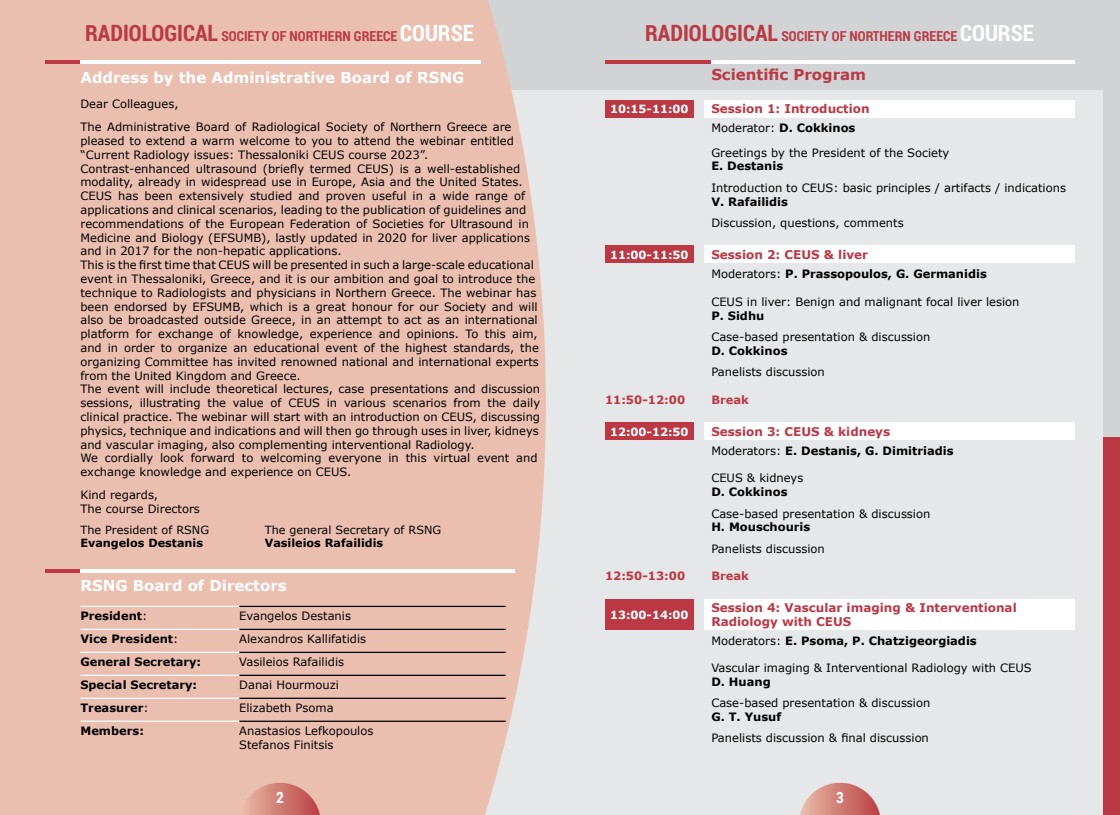
<style>
.page{position:relative;width:1120px;height:815px;background:#d1d3d4}
.page>*{position:absolute;margin:0;border:0;box-sizing:border-box;transform-origin:0 0}
.t1{font:700 15.5px "Roboto Condensed";color:#fff}
.t2{font:700 15px "Verdana";color:#fff}
.t3{font:700 15px "Verdana";color:#ba3945}
.t4{font:700 13.75px "Roboto Condensed";color:#ba3945}
.t5{font:700 12px/14.4px "Verdana";color:#ba3945}
.t6{font:11.5px/13.8px "Verdana";color:#000}
.t7{font:700 11.5px "Verdana";color:#000}
.t8{font:11.5px/13.8px "Verdana";color:#010101}
.t9{font:700 11.5px "Verdana";color:#010101}
.t10{font:700 11.5px "Verdana";color:#ba3945}
.t11{font:700 11.25px "Verdana";color:#fff}
.t12{font:11.25px "Verdana";color:#000}
.t13{font:700 11.25px "Verdana";color:#000}
.s1{font-size:22.5px}
.s2{font-size:22.5px;color:#fff}
.s3{font-weight:400}
.s4{color:#000}
.s5{font-weight:700}
</style>
<div class="page">
<div style="left:18px;top:90px;width:1084px;height:725px;background:#e6e7e8"></div>
<svg style="left:800px;top:783px;width:80px;height:32px"></svg>
<div style="left:0;top:0;width:546px;height:815px;background:#ebbfb0"></div>
<hr style="left:45px;top:60px;width:35px;height:4px;background:#ba3945">
<hr style="left:80px;top:60px;width:401px;height:4px;background:#fff">
<hr style="left:45px;top:569px;width:35px;height:4px;background:#ba3945">
<hr style="left:80px;top:569px;width:434px;height:4px;background:#fff">
<hr style="left:239px;top:606px;width:267px;height:1px;background:#000">
<hr style="left:239px;top:629px;width:267px;height:1px;background:#000">
<hr style="left:239px;top:652px;width:267px;height:1px;background:#000">
<hr style="left:239px;top:675px;width:267px;height:1px;background:#000">
<hr style="left:239px;top:698px;width:267px;height:1px;background:#000">
<hr style="left:239px;top:721px;width:267px;height:1px;background:#000">
<hr style="left:80px;top:606px;width:159px;height:1px;background:#fff">
<hr style="left:80px;top:629px;width:159px;height:1px;background:#fff">
<hr style="left:80px;top:652px;width:159px;height:1px;background:#fff">
<hr style="left:80px;top:675px;width:159px;height:1px;background:#fff">
<hr style="left:80px;top:698px;width:159px;height:1px;background:#fff">
<hr style="left:80px;top:721px;width:159px;height:1px;background:#fff">
<hr style="left:605px;top:60px;width:106px;height:4px;background:#ba3945">
<hr style="left:711px;top:60px;width:363px;height:4px;background:#fff">
<div style="left:605px;top:100px;width:88px;height:18px;background:#ba3945"></div>
<div style="left:704px;top:100px;width:370px;height:18px;background:#fff"></div>
<div style="left:605px;top:246px;width:88px;height:17px;background:#ba3945"></div>
<div style="left:704px;top:246px;width:370px;height:17px;background:#fff"></div>
<div style="left:605px;top:422px;width:88px;height:18px;background:#ba3945"></div>
<div style="left:704px;top:422px;width:370px;height:18px;background:#fff"></div>
<div style="left:605px;top:599px;width:88px;height:31px;background:#ba3945"></div>
<div style="left:704px;top:599px;width:370px;height:31px;background:#fff"></div>
<svg style="left:239px;top:783px;width:82px;height:32px;background:#d78f85"></svg>
<p class="t4" style="left:85px;top:26px;width:390px"><span class="s1">RADIOLOGICAL</span> SOCIETY OF NORTHERN GREECE <span class="s2">COURSE</span></p>
<h2 class="t2" style="left:80px;top:66px;width:385px">Address by the Administrative Board of RSNG</h2>
<p class="t6" style="left:80px;top:93px;width:432px;line-height:22.8px">Dear Colleagues,<br>The Administrative Board of Radiological Society of Northern Greece are</p>
<p class="t6" style="left:80px;top:134px;width:461px">pleased to extend a warm welcome to you to attend the webinar entitled “Current Radiology issues: Thessaloniki CEUS course 2023”.<br>Contrast-enhanced ultrasound (briefly termed CEUS) is a well-established modality, already in widespread use in Europe, Asia and the United States.<br>CEUS has been extensively studied and proven useful in a wide range of applications and clinical scenarios, leading to the publication of guidelines and recommendations of the European Federation of Societies for Ultrasound in Medicine and Biology (EFSUMB), lastly updated in 2020 for liver applications and in 2017 for the non-hepatic applications.<br>This is the first time that CEUS will be presented in such a large-scale educational event in Thessaloniki, Greece, and it is our ambition and goal to introduce the technique to Radiologists and physicians in Northern Greece. The webinar has been endorsed by EFSUMB, which is a great honour for our Society and will also be broadcasted outside Greece, in an attempt to act as an international platform for exchange of knowledge, experience and opinions. To this aim, and in order to organize an educational event of the highest standards, the organizing Committee has invited renowned national and international experts from the United Kingdom and Greece.<br>The event will include theoretical lectures, case presentations and discussion sessions, illustrating the value of CEUS in various scenarios from the daily clinical practice. The webinar will start with an introduction on CEUS, discussing physics, technique and indications and will then go through uses in liver, kidneys and vascular imaging, also complementing interventional Radiology.<br>We cordially look forward to welcoming everyone in this virtual event and exchange knowledge and experience on CEUS.</p>
<p class="t6" style="left:80px;top:488px;width:121px">Kind regards,<br>The course Directors</p>
<p class="t12" style="left:80px;top:522px;width:130px">The President of RSNG</p>
<p class="t13" style="left:80px;top:535px;width:124px">Evangelos Destanis</p>
<p class="t12" style="left:265px;top:522px;width:178px">The general Secretary of RSNG</p>
<p class="t13" style="left:265px;top:535px;width:120px">Vasileios Rafailidis</p>
<h2 class="t2" style="left:80px;top:575px;width:208px">RSNG Board of Directors</h2>
<p class="t9" style="left:80px;top:608px;width:68px">President<span class="s3">:</span></p>
<p class="t8" style="left:239px;top:609px;width:113px">Evangelos Destanis</p>
<p class="t9" style="left:80px;top:631px;width:99px">Vice President<span class="s3">:</span></p>
<p class="t8" style="left:239px;top:632px;width:128px">Alexandros Kallifatidis</p>
<p class="t9" style="left:80px;top:654px;width:122px">General Secretary:</p>
<p class="t8" style="left:239px;top:655px;width:106px">Vasileios Rafailidis</p>
<p class="t9" style="left:80px;top:677px;width:118px">Special Secretary:</p>
<p class="t8" style="left:239px;top:678px;width:101px">Danai Hourmouzi</p>
<p class="t9" style="left:80px;top:700px;width:70px">Treasurer<span class="s3">:</span></p>
<p class="t8" style="left:239px;top:701px;width:96px">Elizabeth Psoma</p>
<p class="t9" style="left:80px;top:723px;width:65px">Members<span class="s4">:</span></p>
<p class="t8" style="left:239px;top:724px;width:136px">Anastasios Lefkopoulos<br>Stefanos Finitsis</p>
<h1 class="t1" style="left:276px;top:786px;width:9px">2</h1>
<p class="t4" style="left:645px;top:26px;width:390px"><span class="s1">RADIOLOGICAL</span> SOCIETY OF NORTHERN GREECE <span class="s2">COURSE</span></p>
<h2 class="t3" style="left:711px;top:64px;width:156px">Scientific Program</h2>
<p class="t11" style="left:610px;top:101px;width:80px">10:15-11:00</p>
<p class="t5" style="left:711px;top:101px;width:160px">Session 1: Introduction</p>
<p class="t6" style="left:711px;top:116px;width:240px;line-height:24.2px">Moderator: <span class="s5">D. Cokkinos<br></span>Greetings by the President of the Society</p>
<p class="t7" style="left:711px;top:158px;width:73px">E. Destanis</p>
<p class="t6" style="left:711px;top:181px;width:356px">Introduction to CEUS: basic principles / artifacts / indications</p>
<p class="t7" style="left:711px;top:193px;width:78px">V. Rafailidis</p>
<p class="t6" style="left:711px;top:216px;width:194px">Discussion, questions, comments</p>
<p class="t11" style="left:610px;top:247px;width:80px">11:00-11:50</p>
<p class="t5" style="left:711px;top:247px;width:158px">Session 2: CEUS &amp; liver</p>
<p class="t7" style="left:711px;top:266px;width:277px"><span class="s3">Moderators:</span> P. Prassopoulos, G. Germanidis</p>
<p class="t6" style="left:711px;top:295px;width:310px">CEUS in liver: Benign and malignant focal liver lesion</p>
<p class="t7" style="left:711px;top:307px;width:55px">P. Sidhu</p>
<p class="t6" style="left:711px;top:330px;width:221px">Case-based presentation &amp; discussion</p>
<p class="t7" style="left:711px;top:342px;width:78px">D. Cokkinos</p>
<p class="t6" style="left:711px;top:365px;width:115px">Panelists discussion</p>
<p class="t10" style="left:605px;top:391px;width:82px">11:50-12:00</p>
<p class="t10" style="left:711px;top:391px;width:39px">Break</p>
<p class="t11" style="left:610px;top:423px;width:80px">12:00-12:50</p>
<p class="t5" style="left:711px;top:424px;width:180px">Session 3: CEUS &amp; kidneys</p>
<p class="t7" style="left:711px;top:443px;width:244px"><span class="s3">Moderators:</span> E. Destanis, G. Dimitriadis</p>
<p class="t6" style="left:711px;top:471px;width:94px">CEUS &amp; kidneys</p>
<p class="t7" style="left:711px;top:484px;width:78px">D. Cokkinos</p>
<p class="t6" style="left:711px;top:506px;width:221px">Case-based presentation &amp; discussion</p>
<p class="t7" style="left:711px;top:519px;width:101px">H. Mouschouris</p>
<p class="t6" style="left:711px;top:541px;width:115px">Panelists discussion</p>
<p class="t10" style="left:605px;top:568px;width:82px">12:50-13:00</p>
<p class="t10" style="left:711px;top:568px;width:39px">Break</p>
<p class="t11" style="left:610px;top:607px;width:80px">13:00-14:00</p>
<p class="t5" style="left:711px;top:600px;width:307px">Session 4: Vascular imaging &amp; Interventional<br>Radiology with CEUS</p>
<p class="t7" style="left:711px;top:632px;width:267px"><span class="s3">Moderators:</span> E. Psoma, P. Chatzigeorgiadis</p>
<p class="t6" style="left:711px;top:661px;width:322px">Vascular imaging &amp; Interventional Radiology with CEUS</p>
<p class="t7" style="left:711px;top:674px;width:61px">D. Huang</p>
<p class="t6" style="left:711px;top:696px;width:221px">Case-based presentation &amp; discussion</p>
<p class="t7" style="left:711px;top:709px;width:71px">G. T. Yusuf</p>
<p class="t6" style="left:711px;top:731px;width:219px">Panelists discussion &amp; final discussion</p>
<h1 class="t1" style="left:836px;top:786px;width:9px">3</h1>
</div>
